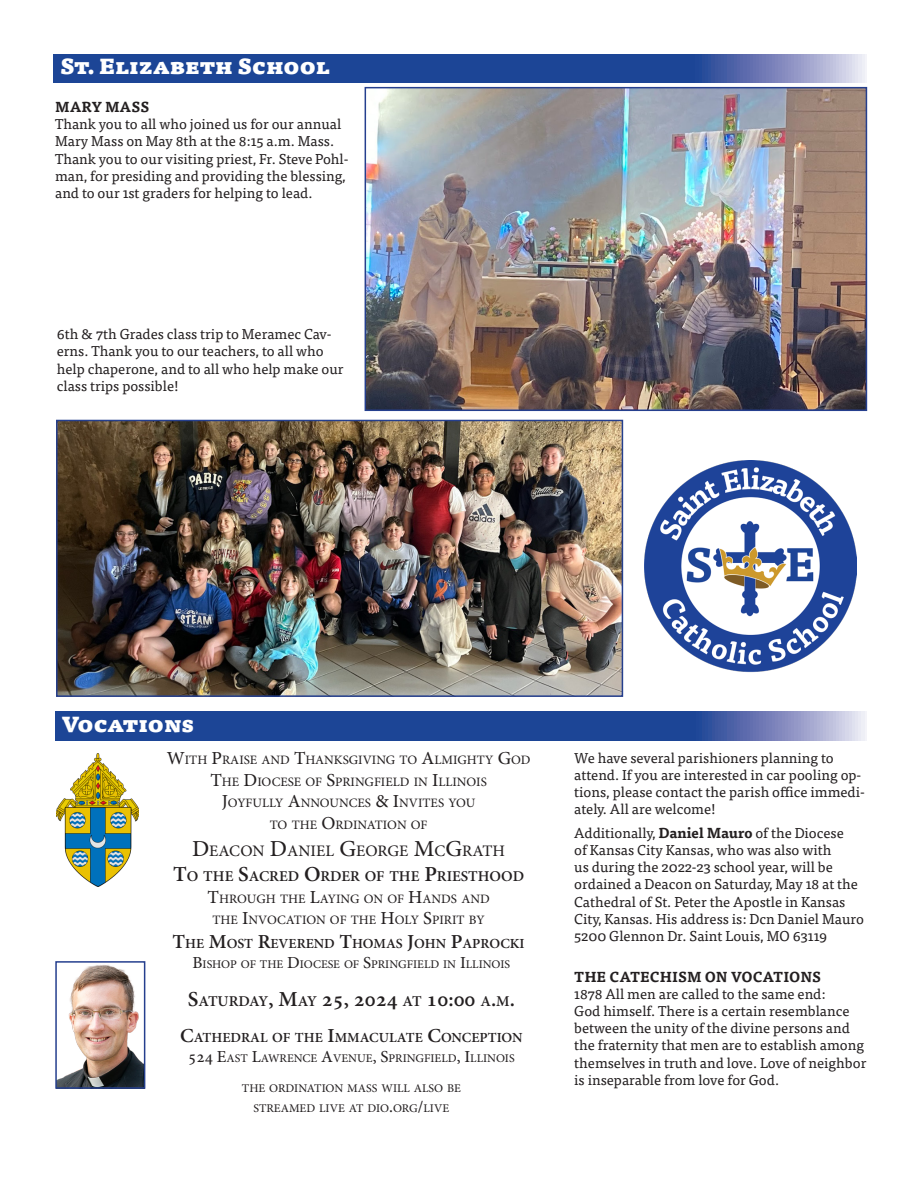
<style>
.page{position:relative;width:918px;height:1188px;background:#fff}
.page>*{position:absolute;margin:0;border:0;box-sizing:border-box;transform-origin:0 0}
.t1{font:700 21px "Adobe Hebrew";color:#231f20}
.t2{font:900 21px "Tisa Pro";color:#fff}
.t3{font:15.75px "Adobe Hebrew";color:#231f20}
.t4{font:700 14.7px "Adobe Hebrew";color:#231f20}
.t5{font:14.25px/17.1px "Tisa Pro";color:#231f20}
.t6{font:700 13.65px "Adobe Hebrew";color:#231f20}
.t7{font:12.6px/21.6px "Adobe Hebrew";color:#231f20;text-align:center}
.t8{font:11.55px/19.8px "Adobe Hebrew";color:#231f20;text-align:center}
.s1{font-weight:700}
.s2{font-size:18px}
.s3{font-size:22.5px}
.s4{font-size:21px}
.s5{font-size:19.5px}
.s6{font-size:16.5px}
.s7{font-size:14.7px}
</style>
<div class="page">
<svg style="left:54px;top:54px;width:813px;height:29px;background:#32549f"></svg>
<svg style="left:55px;top:712px;width:811px;height:28px;background:#32549f"></svg>
<img style="left:58px;top:965px;width:84px;height:121px">
<div style="left:55px;top:961px;width:90px;height:128px;border:2px solid #253f8e"></div>
<img style="left:57px;top:754px;width:81px;height:132px">
<img style="left:59px;top:423px;width:561px;height:271px">
<div style="left:56px;top:420px;width:567px;height:277px;border:2px solid #253f8e"></div>
<img style="left:368px;top:90px;width:496px;height:318px">
<div style="left:365px;top:87px;width:502px;height:324px;border:2px solid #253f8e"></div>
<img style="left:645px;top:460px;width:211px;height:213px">
<p class="t2" style="left:60px;top:48px;width:271px">St. Elizabeth School</p>
<p class="t5" style="left:55px;top:98px;width:295px"><span class="s1">MARY MASS<br></span>Thank you to all who joined us for our annual Mary Mass on May 8th at the 8:15 a.m. Mass.<br>Thank you to our visiting priest, Fr. Steve Pohl&shy;man, for presiding and providing the blessing, and to our 1st graders for helping to lead.</p>
<p class="t5" style="left:57px;top:325px;width:288px">6th &amp; 7th Grades class trip to Meramec Cav&shy;erns. Thank you to our teachers, to all who help chaperone, and to all who help make our class trips possible!</p>
<p class="t2" style="left:62px;top:706px;width:134px">Vocations</p>
<p class="t7" style="left:167px;top:749px;width:365px"><span class="s2">W</span>ITH <span class="s2">P</span>RAISE AND <span class="s2">T</span>HANKSGIVING TO <span class="s2">A</span>LMIGHTY <span class="s2">G</span>OD <span class="s2">T</span>HE <span class="s2">D</span>IOCESE OF <span class="s2">S</span>PRINGFIELD IN <span class="s2">I</span>LLINOIS<br><span class="s2">J</span>OYFULLY <span class="s2">A</span>NNOUNCES <span class="s2">&amp; I</span>NVITES YOU<br>TO THE <span class="s2">O</span>RDINATION OF</p>
<p class="t3" style="left:192px;top:841px;width:315px"><span class="s3">D</span>EACON <span class="s3">D</span>ANIEL <span class="s3">G</span>EORGE <span class="s3">M</span>C<span class="s3">G</span>RATH</p>
<p class="t4" style="left:173px;top:867px;width:353px"><span class="s4">T</span>O THE <span class="s4">S</span>ACRED <span class="s4">O</span>RDER OF THE <span class="s4">P</span>RIESTHOOD</p>
<p class="t7" style="left:208px;top:888px;width:284px"><span class="s2">T</span>HROUGH THE <span class="s2">L</span>AYING ON OF <span class="s2">H</span>ANDS AND<br>THE <span class="s2">I</span>NVOCATION OF THE <span class="s2">H</span>OLY <span class="s2">S</span>PIRIT BY</p>
<p class="t6" style="left:173px;top:935px;width:354px"><span class="s5">T</span>HE <span class="s5">M</span>OST <span class="s5">R</span>EVEREND <span class="s5">T</span>HOMAS <span class="s5">J</span>OHN <span class="s5">P</span>APROCKI</p>
<p class="t8" style="left:193px;top:954px;width:319px"><span class="s6">B</span>ISHOP OF THE <span class="s6">D</span>IOCESE OF <span class="s6">S</span>PRINGFIELD IN <span class="s6">I</span>LLINOIS</p>
<p class="t1" style="left:188px;top:986px;width:329px">S<span class="s7">ATURDAY</span>, M<span class="s7">AY</span> 25, 2024 <span class="s7">AT</span> 10:00 <span class="s7">A</span>.<span class="s7">M</span>.</p>
<p class="t6" style="left:180px;top:1029px;width:344px"><span class="s5">C</span>ATHEDRAL OF THE <span class="s5">I</span>MMACULATE <span class="s5">C</span>ONCEPTION</p>
<p class="t8" style="left:188px;top:1048px;width:328px"><span class="s6">524 E</span>AST <span class="s6">L</span>AWRENCE <span class="s6">A</span>VENUE<span class="s6">, S</span>PRINGFIELD<span class="s6">, I</span>LLINOIS</p>
<p class="t8" style="left:242px;top:1079px;width:220px">THE ORDINATION MASS WILL ALSO BE<br>STREAMED LIVE AT DIO<span class="s6">.</span>ORG<span class="s6">/</span>LIVE</p>
<p class="t5" style="left:574px;top:748px;width:292px">We have several parishioners planning to attend. If you are interested in car pooling op&shy;tions, please contact the parish office immedi&shy;ately. All are welcome!</p>
<p class="t5" style="left:574px;top:824px;width:291px">Additionally, <span class="s1">Daniel Mauro</span> of the Diocese<br>of Kansas City Kansas, who was also with<br>us during the 2022-23 school year, will be ordained a Deacon on Saturday, May 18 at the Cathedral of St. Peter the Apostle in Kansas City, Kansas. His address is: Dcn Daniel Mauro 5200 Glennon Dr. Saint Louis, MO 63119</p>
<p class="t5" style="left:574px;top:967px;width:294px"><span class="s1">THE CATECHISM ON VOCATIONS<br></span>1878 All men are called to the same end:<br>God himself. There is a certain resemblance between the unity of the divine persons and the fraternity that men are to establish among themselves in truth and love. Love of neighbor is inseparable from love for God.</p>
</div>
